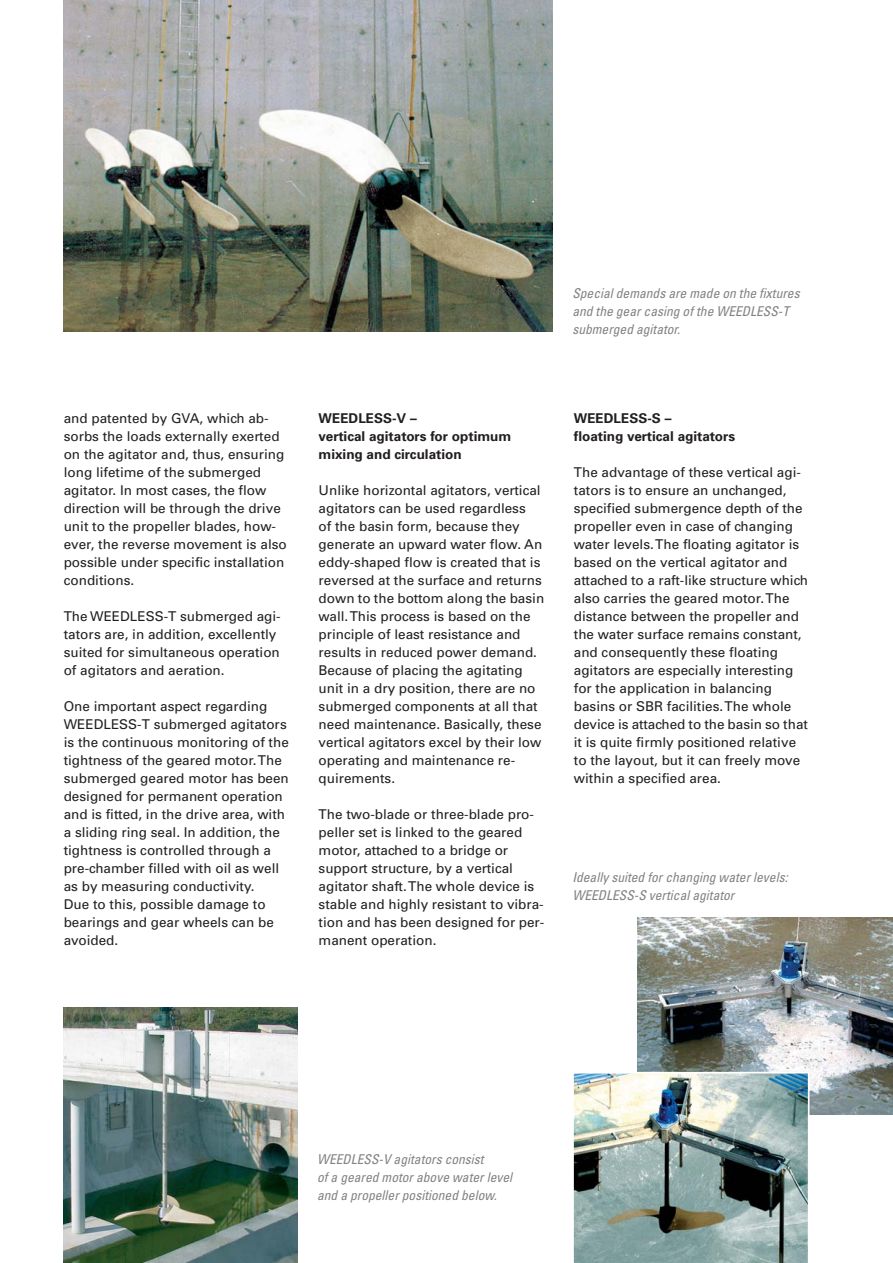
<style>
.page{position:relative;width:893px;height:1263px;background:#fff}
.page>*{position:absolute;margin:0;border:0;box-sizing:border-box;transform-origin:0 0}
.t1{font:13.5px/18px "Univers";color:#231f20}
.t2{font:italic condensed 13.5px/18px "Univers";color:#808285}
.t3{font:700 13.5px/18px "Univers";color:#231f20}
</style>
<div class="page">
<img style="left:637px;top:917px;width:255px;height:197px">
<img style="left:64px;top:0;width:488px;height:332px">
<img style="left:64px;top:1008px;width:234px;height:255px">
<img style="left:573px;top:1072px;width:236px;height:191px">
<p class="t2" style="left:572px;top:286px;width:231px">Specialdemands are made on the fixtures and the gearcasing of the WEEDLESS-T submerged agitator.</p>
<p class="t1" style="left:64px;top:411px;width:224px">and patented by GVA, which ab&shy;sorbs the loads externally exerted on the agitator and, thus, ensuring long lifetime of the submerged agitator. In most cases, the flow direction will be through the drive unit to the propeller blades, how&shy;ever, the reverse movement is also possible under specific installation conditions.</p>
<p class="t1" style="left:64px;top:609px;width:218px">The WEEDLESS-T submerged agi&shy;tators are, in addition, excellently suited for simultaneous operation of agitators and aeration.</p>
<p class="t1" style="left:64px;top:699px;width:227px">One important aspect regarding<br>WEEDLESS-T submerged agitators is the continuous monitoring of the tightness of the geared motor. The submerged geared motor has been designed for permanent operation and is fitted, in the drive area, with a sliding ring seal. In addition, the tightness is controlled through a pre-chamber filled with oil as well as by measuring conductivity.<br>Due to this, possible damage to bearings and gear wheels can be avoided.</p>
<p class="t3" style="left:318px;top:411px;width:194px">WEEDLESS-V –<br>vertical agitators for optimum mixing and circulation</p>
<p class="t1" style="left:318px;top:483px;width:227px">Unlike horizontal agitators, vertical agitators can be used regardless<br>of the basin form, because they generate an upward water flow. An eddy-shaped flow is created that is reversed at the surface and returns down to the bottom along the basin wall. This process is based on the principle of least resistance and results in reduced power demand.<br>Because of placing the agitating unit in a dry position, there are no submerged components at all that need maintenance. Basically, these vertical agitators excel by their low operating and maintenance re&shy;quirements.</p>
<p class="t1" style="left:318px;top:807px;width:227px">The two-blade or three-blade pro&shy;peller set is linked to the geared motor, attached to a bridge or support structure, by a vertical agitator shaft. The whole device is stable and highly resistant to vibra&shy;tion and has been designed for per&shy;manent operation.</p>
<p class="t3" style="left:574px;top:411px;width:163px">WEEDLESS-S –<br>floating vertical agitators</p>
<p class="t1" style="left:574px;top:465px;width:236px">The advantage of these vertical agi&shy;tators is to ensure an unchanged, specified submergence depth of the propeller even in case of changing water levels. The floating agitator is based on the vertical agitator and attached to a raft-like structure which also carries the geared motor. The distance between the propeller and the water surface remains constant, and consequently these floating agitators are especially interesting for the application in balancing basins or SBR facilities. The whole device is attached to the basin so that it is quite firmly positioned relative to the layout, but it can freely move within a specified area.</p>
<p class="t2" style="left:572px;top:869px;width:219px">Ideally suited forchanging waterlevels:<br>WEEDLESS-S verticalagitator</p>
<p class="t2" style="left:317px;top:1151px;width:199px">WEEDLESS-V agitators consist<br>of a geared motorabove waterlevel and a propellerpositioned below.</p>
</div>
